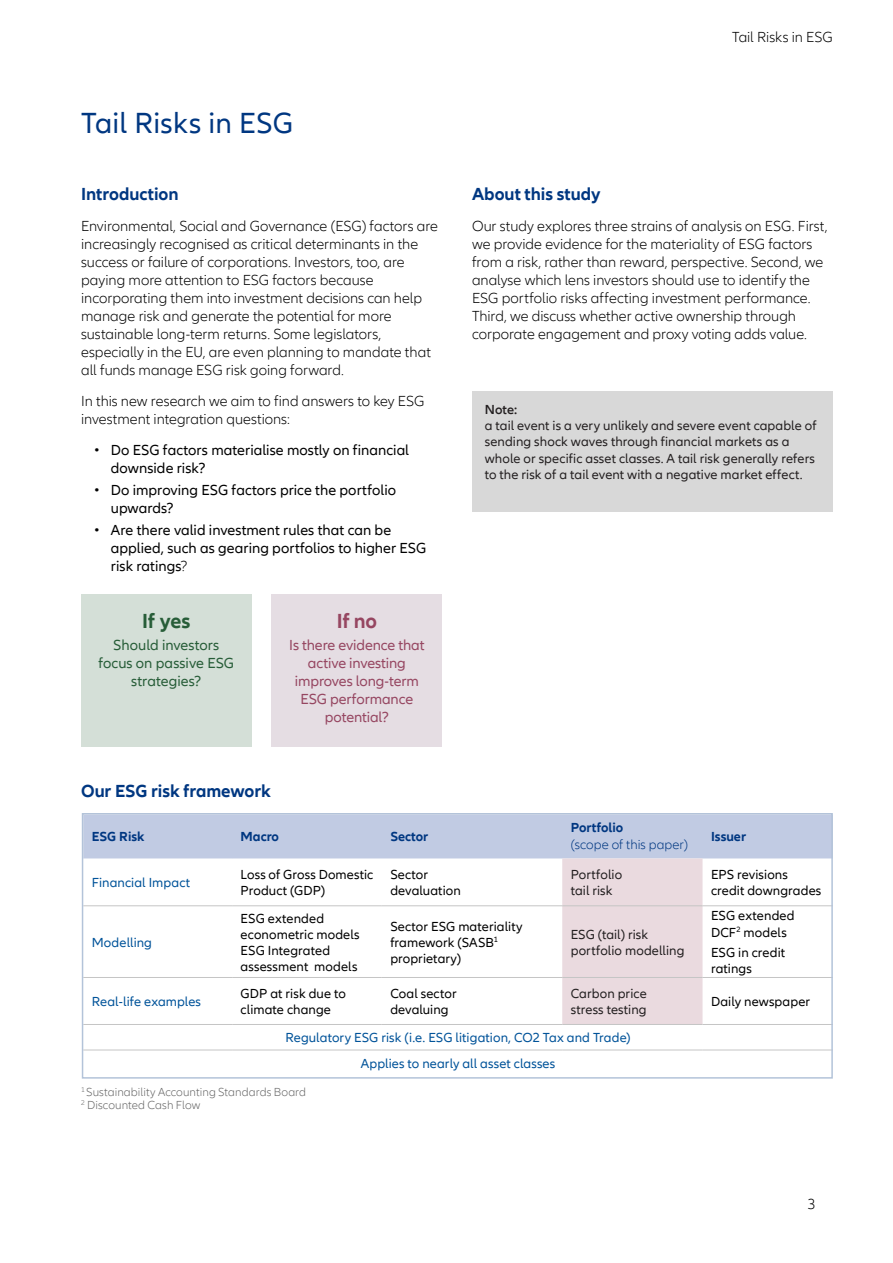
<style>
.page{position:relative;width:893px;height:1263px;background:#fff}
.page>*{position:absolute;margin:0;border:0;box-sizing:border-box;transform-origin:0 0}
._20_pt_Headline_Type{font:30px "Allianz Neo";letter-spacing:.01em;color:#003781}
._10_pt_Copy{font:700 21px "Allianz Neo";color:#275d38}
._10_pt_Copy-2{font:700 21px "Allianz Neo";color:#964661}
._12_pt_Subheadline_T{font:700 18px "Allianz Neo";letter-spacing:-.005em;color:#003781}
.Copy_12_pt_Subheadli{font:700 18px "Allianz Neo";color:#003781}
._10_pt_Copy-3{font:300 15px/18px "Allianz Neo";color:#000}
.t1{font:15px/18px "Allianz Neo";letter-spacing:.005em;color:#000}
._10_pt_Copy-4{font:15px/18px "Allianz Neo";letter-spacing:-.005em;color:#964661;text-align:center}
._10_pt_Copy-5{font:15px/18px "Allianz Neo";letter-spacing:.005em;color:#275d38;text-align:center}
._2_Table_Content___9{font:13.5px/16.2px "Allianz Neo";letter-spacing:.01em;color:#000}
._1_Table_Content_Blu{font:13.5px/16.2px "Allianz Neo";letter-spacing:.005em;color:#231f20}
._1_Table_Content_Blu-2{font:13.5px "Allianz Neo";letter-spacing:.005em;color:#015399}
._2_Table_Content___9-2{font:13.5px/16.2px "Allianz Neo";letter-spacing:.005em;color:#231f20}
._1_Table_Header_bold{font:700 13.5px "Allianz Neo";color:#003781}
._1_Table_Header_bold-2{font:300 13.5px "Allianz Neo";color:#003781}
._1_Table_Content_Blu-3{font:600 13.5px "Allianz Neo";color:#231f20}
.Legal_Disclaimer___7{font:300 12px "Allianz Neo";letter-spacing:.005em;color:#666}
.s1{font-weight:300}
</style>
<div class="page">
<div style="left:81px;top:595px;width:170px;height:152px;background:#d4dfd7"></div>
<div style="left:272px;top:595px;width:170px;height:152px;background:#e5dde3"></div>
<svg style="left:85px;top:816px;width:745px;height:208px"></svg>
<hr style="left:83px;top:905px;width:149px;height:1px;background:#c5c5c5">
<hr style="left:232px;top:905px;width:150px;height:1px;background:#c5c5c5">
<hr style="left:382px;top:905px;width:180px;height:1px;background:#c5c5c5">
<hr style="left:562px;top:905px;width:140px;height:1px;background:#c5c5c5">
<hr style="left:702px;top:905px;width:131px;height:1px;background:#c5c5c5">
<hr style="left:83px;top:977px;width:149px;height:1px;background:#c5c5c5">
<hr style="left:232px;top:977px;width:150px;height:1px;background:#c5c5c5">
<hr style="left:382px;top:977px;width:180px;height:1px;background:#c5c5c5">
<hr style="left:562px;top:977px;width:140px;height:1px;background:#c5c5c5">
<hr style="left:702px;top:977px;width:131px;height:1px;background:#c5c5c5">
<hr style="left:83px;top:1024px;width:149px;height:1px;background:#c5c5c5">
<hr style="left:232px;top:1024px;width:150px;height:1px;background:#c5c5c5">
<hr style="left:382px;top:1024px;width:180px;height:1px;background:#c5c5c5">
<hr style="left:562px;top:1024px;width:140px;height:1px;background:#c5c5c5">
<hr style="left:702px;top:1024px;width:131px;height:1px;background:#c5c5c5">
<hr style="left:83px;top:1049px;width:149px;height:1px;background:#c5c5c5">
<hr style="left:232px;top:1049px;width:150px;height:1px;background:#c5c5c5">
<hr style="left:382px;top:1049px;width:180px;height:1px;background:#c5c5c5">
<hr style="left:562px;top:1049px;width:140px;height:1px;background:#c5c5c5">
<hr style="left:702px;top:1049px;width:131px;height:1px;background:#c5c5c5">
<div style="left:82px;top:813px;width:751px;height:266px;border:2px solid #b3c3d9"></div>
<div style="left:472px;top:391px;width:361px;height:120px;background:#d8d8d8"></div>
<p class="_10_pt_Copy-3" style="left:732px;top:28px;width:102px">Tail Risks in ESG</p>
<p class="_20_pt_Headline_Type" style="left:81px;top:106px;width:214px">Tail Risks in ESG</p>
<p class="_12_pt_Subheadline_T" style="left:81px;top:184px;width:99px">Introduction</p>
<p class="_10_pt_Copy-3" style="left:81px;top:218px;width:358px">Environmental, Social and Governance (ESG) factors are increasingly recognised as critical determinants in the success or failure of corporations. Investors, too, are paying more attention to ESG factors because incorporating them into investment decisions can help manage risk and generate the potential for more sustainable long-term returns. Some legislators, especially in the EU, are even planning to mandate that all funds manage ESG risk going forward.</p>
<p class="_10_pt_Copy-3" style="left:81px;top:392px;width:345px">In this new research we aim to find answers to key ESG investment integration questions:</p>
<p class="t1" style="left:111px;top:441px;width:300px;text-indent:-17px">• Do ESG factors materialise mostly on financial downside risk?</p>
<p class="t1" style="left:111px;top:481px;width:287px;text-indent:-17px">• Do improving ESG factors price the portfolio upwards?</p>
<p class="t1" style="left:111px;top:522px;width:317px;text-indent:-17px">• Are there valid investment rules that can be applied, such as gearing portfolios to higher ESG risk ratings<span class="s1">?</span></p>
<p class="_10_pt_Copy" style="left:142px;top:609px;width:50px">If yes</p>
<p class="_10_pt_Copy-5" style="left:98px;top:636px;width:137px">Should investors focus on passive ESG strategies?</p>
<p class="_10_pt_Copy-2" style="left:337px;top:609px;width:42px">If no</p>
<p class="_10_pt_Copy-4" style="left:289px;top:636px;width:137px">Is there evidence that active investing improves long-term<br>ESG performance potential?</p>
<p class="Copy_12_pt_Subheadli" style="left:472px;top:184px;width:130px">About this study</p>
<p class="_10_pt_Copy-3" style="left:472px;top:218px;width:357px">Our study explores three strains of analysis on ESG. First, we provide evidence for the materiality of ESG factors from a risk, rather than reward, perspective. Second, we analyse which lens investors should use to identify the ESG portfolio risks affecting investment performance.<br>Third, we discuss whether active ownership through corporate engagement and proxy voting adds value.</p>
<p class="_1_Table_Content_Blu-3" style="left:485px;top:402px;width:34px">Note:</p>
<p class="_1_Table_Content_Blu" style="left:485px;top:418px;width:333px">a tail event is a very unlikely and severe event capable of sending shock waves through financial markets as a whole or specific asset classes. A tail risk generally refers to the risk of a tail event with a negative market effect.</p>
<p class="_12_pt_Subheadline_T" style="left:81px;top:780px;width:191px">Our ESG risk framework</p>
<p class="_1_Table_Header_bold" style="left:92px;top:828px;width:54px">ESG Risk</p>
<p class="_1_Table_Header_bold" style="left:241px;top:828px;width:40px">Macro</p>
<p class="_1_Table_Header_bold" style="left:390px;top:828px;width:40px">Sector</p>
<p class="_1_Table_Content_Blu-2" style="left:92px;top:875px;width:100px">Financial Impact</p>
<p class="_2_Table_Content___9" style="left:241px;top:867px;width:134px">Loss of Gross Domestic<br>Product (GDP)</p>
<p class="_2_Table_Content___9" style="left:390px;top:867px;width:39px">Sector</p>
<p class="_2_Table_Content___9" style="left:390px;top:883px;width:72px">devaluation</p>
<p class="_1_Table_Header_bold" style="left:571px;top:820px;width:54px">Portfolio</p>
<p class="_1_Table_Header_bold-2" style="left:571px;top:836px;width:119px">(scope of this paper)</p>
<p class="_2_Table_Content___9-2" style="left:571px;top:867px;width:53px">Portfolio</p>
<p class="_2_Table_Content___9-2" style="left:571px;top:883px;width:43px">tail risk</p>
<p class="_1_Table_Header_bold" style="left:711px;top:828px;width:37px">Issuer</p>
<p class="_2_Table_Content___9" style="left:711px;top:867px;width:78px">EPS revisions</p>
<p class="_2_Table_Content___9" style="left:711px;top:883px;width:112px">credit downgrades</p>
<p class="_1_Table_Content_Blu-2" style="left:92px;top:935px;width:62px">Modelling</p>
<p class="_2_Table_Content___9" style="left:241px;top:910px;width:121px">ESG extended econometric models<br>ESG Integrated assessment models</p>
<p class="_2_Table_Content___9" style="left:390px;top:918px;width:134px">Sector ESG materiality framework (SASB<sup>1 </sup>proprietary)</p>
<p class="_2_Table_Content___9-2" style="left:571px;top:926px;width:115px">ESG (tail) risk portfolio modelling</p>
<p class="_1_Table_Content_Blu-2" style="left:92px;top:994px;width:111px">Real-life examples</p>
<p class="_2_Table_Content___9" style="left:241px;top:986px;width:107px">GDP at risk due to climate change</p>
<p class="_2_Table_Content___9" style="left:390px;top:986px;width:68px">Coal sector</p>
<p class="_2_Table_Content___9" style="left:390px;top:1002px;width:60px">devaluing</p>
<p class="_2_Table_Content___9-2" style="left:571px;top:986px;width:77px">Carbon price</p>
<p class="_2_Table_Content___9-2" style="left:571px;top:1002px;width:77px">stress testing</p>
<p class="_1_Table_Content_Blu-2" style="left:285px;top:1030px;width:347px">Regulatory ESG risk (i.e. ESG litigation, CO2 Tax and Trade)</p>
<p class="_1_Table_Content_Blu-2" style="left:361px;top:1056px;width:196px">Applies to nearly all asset classes</p>
<p class="Legal_Disclaimer___7" style="left:81px;top:1085px;width:227px"><sup>1</sup> Sustainability Accounting Standards Board</p>
<p class="Legal_Disclaimer___7" style="left:81px;top:1098px;width:121px"><sup>2</sup> Discounted Cash Flow</p>
<p class="_2_Table_Content___9" style="left:711px;top:908px;width:85px">ESG extended<br>DCF<sup>2</sup> models</p>
<p class="_2_Table_Content___9" style="left:711px;top:945px;width:76px">ESG in credit ratings</p>
<p class="_2_Table_Content___9" style="left:711px;top:994px;width:101px">Daily newspaper</p>
<p class="_10_pt_Copy-3" style="left:808px;top:1196px;width:10px">3</p>
</div>
